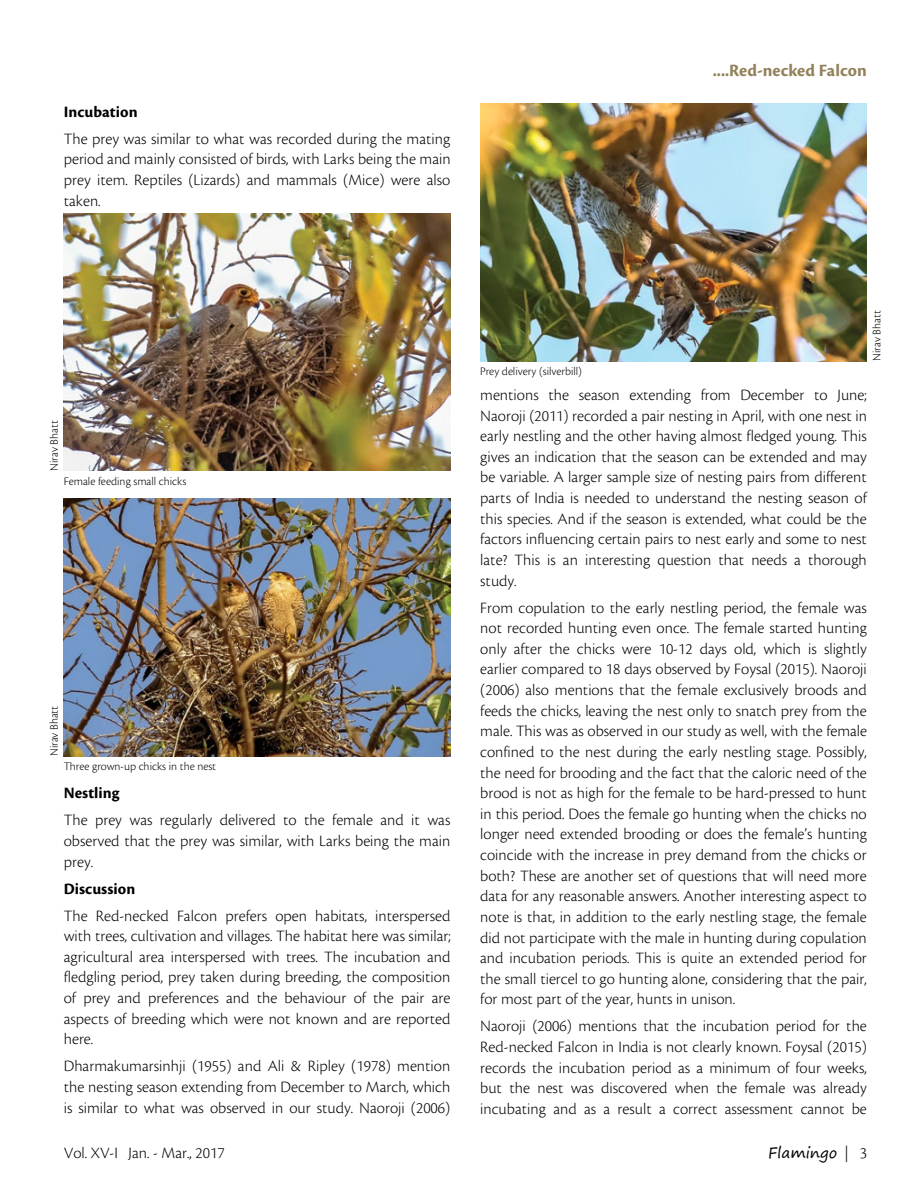
<style>
.page{position:relative;width:918px;height:1188px;background:#fff}
.page>*{position:absolute;margin:0;border:0;box-sizing:border-box;transform-origin:0 0}
.t1{font:700 18px "Cronos Pro";color:#92815a}
.t2{font:300 16.5px/20.7px "Cronos Pro";color:#000;text-align:justify}
.t3{font:700 16.5px "Cronos Pro";color:#000}
.t4{font:15px "Segoe Print";letter-spacing:.005em;color:#000}
.t5{font:300 12px "Cronos Pro";color:#000}
.s1{font-family:"Cronos Pro";font-weight:300;font-size:16.5px}
</style>
<div class="page">
<img style="left:64px;top:213px;width:386px;height:258px">
<img style="left:64px;top:499px;width:386px;height:257px">
<img style="left:480px;top:104px;width:387px;height:258px">
<p class="t3" style="left:64px;top:102px;width:75px">Incubation</p>
<p class="t2" style="left:64px;top:128px;width:388px">The prey was similar to what was recorded during the mating period and mainly consisted of birds, with Larks being the main prey item. Reptiles (Lizards) and mammals (Mice) were also taken.</p>
<p class="t1" style="left:713px;top:60px;width:156px">....Red-necked Falcon</p>
<p class="t5" style="left:47px;top:471px;width:52px;rotate:-90deg">Nirav Bhatt</p>
<p class="t5" style="left:64px;top:474px;width:124px">Female feeding small chicks</p>
<p class="t5" style="left:47px;top:756px;width:52px;rotate:-90deg">Nirav Bhatt</p>
<p class="t5" style="left:64px;top:759px;width:154px">Three grown-up chicks in the nest</p>
<p class="t3" style="left:64px;top:784px;width:57px">Nestling</p>
<p class="t2" style="left:64px;top:810px;width:388px">The prey was regularly delivered to the female and it was observed that the prey was similar, with Larks being the main prey.</p>
<p class="t3" style="left:64px;top:879px;width:73px">Discussion</p>
<p class="t2" style="left:64px;top:905px;width:389px">The Red-necked Falcon prefers open habitats, interspersed with trees, cultivation and villages. The habitat here was similar; agricultural area interspersed with trees. The incubation and fledgling period, prey taken during breeding, the composition of prey and preferences and the behaviour of the pair are aspects of breeding which were not known and are reported here.</p>
<p class="t2" style="left:64px;top:1056px;width:388px">Dharmakumarsinhji (1955) and Ali &amp; Ripley (1978) mention the nesting season extending from December to March, which is similar to what was observed in our study. Naoroji (2006)</p>
<p class="t5" style="left:480px;top:365px;width:103px">Prey delivery (silverbill)</p>
<p class="t5" style="left:870px;top:361px;width:52px;rotate:-90deg">Nirav Bhatt</p>
<p class="t2" style="left:480px;top:384px;width:388px">mentions the season extending from December to June; Naoroji (2011) recorded a pair nesting in April, with one nest in early nestling and the other having almost fledged young. This gives an indication that the season can be extended and may be variable. A larger sample size of nesting pairs from different parts of India is needed to understand the nesting season of this species. And if the season is extended, what could be the factors influencing certain pairs to nest early and some to nest late? This is an interesting question that needs a thorough study.</p>
<p class="t2" style="left:480px;top:597px;width:388px">From copulation to the early nestling period, the female was not recorded hunting even once. The female started hunting only after the chicks were 10-12 days old, which is slightly earlier compared to 18 days observed by Foysal (2015). Naoroji (2006) also mentions that the female exclusively broods and feeds the chicks, leaving the nest only to snatch prey from the male. This was as observed in our study as well, with the female confined to the nest during the early nestling stage. Possibly, the need for brooding and the fact that the caloric need of the brood is not as high for the female to be hard-pressed to hunt in this period. Does the female go hunting when the chicks no longer need extended brooding or does the female’s hunting coincide with the increase in prey demand from the chicks or both? These are another set of questions that will need more data for any reasonable answers. Another interesting aspect to note is that, in addition to the early nestling stage, the female did not participate with the male in hunting during copulation and incubation periods. This is quite an extended period for the small tiercel to go hunting alone, considering that the pair, for most part of the year, hunts in unison.</p>
<p class="t2" style="left:480px;top:1016px;width:388px">Naoroji (2006) mentions that the incubation period for the Red-necked Falcon in India is not clearly known. Foysal (2015) records the incubation period as a minimum of four weeks, but the nest was discovered when the female was already incubating and as a result a correct assessment cannot be</p>
<p class="t2" style="left:64px;top:1142px;width:162px">Vol. XV-I Jan. - Mar., 2017</p>
<p class="t4" style="left:768px;top:1139px;width:100px">Flamingo <span class="s1">| 3</span></p>
</div>
